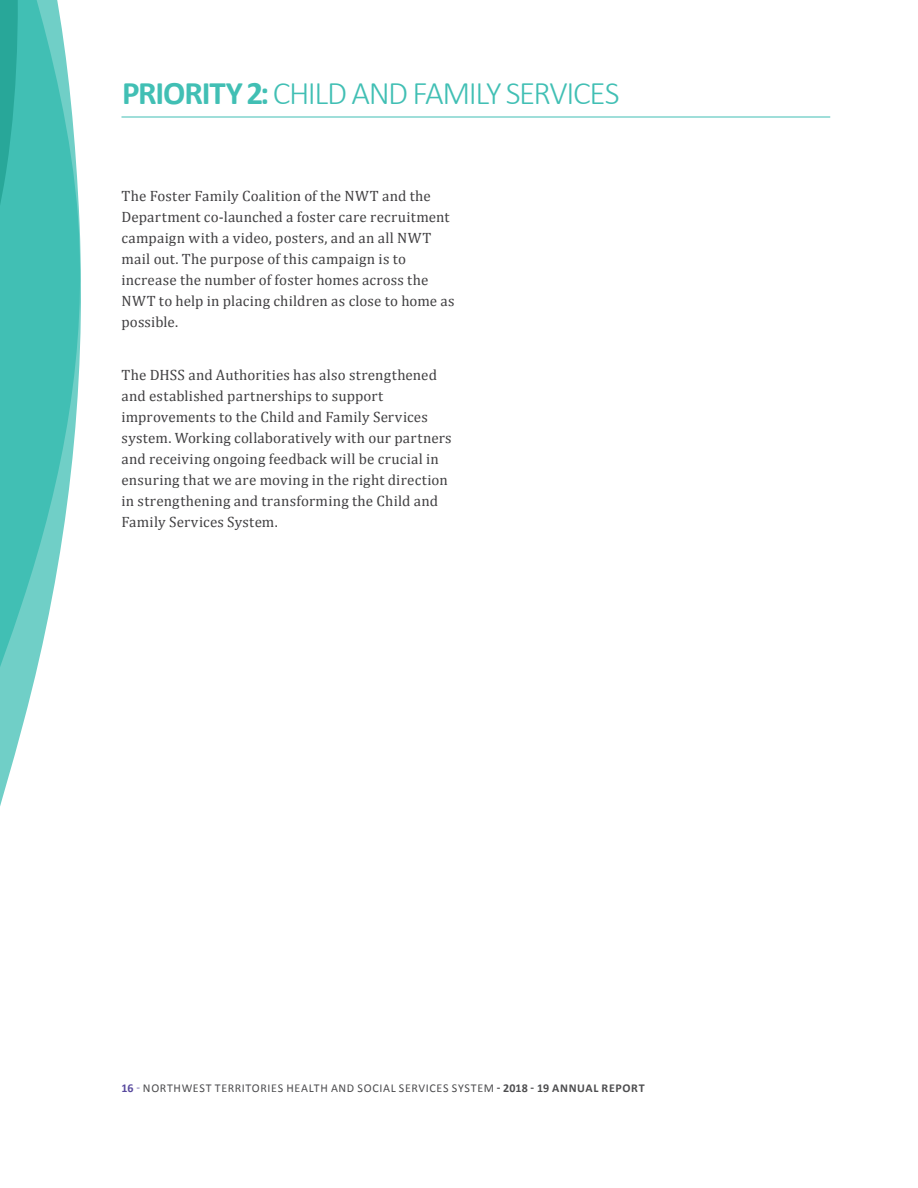
<style>
.page{position:relative;width:918px;height:1188px;background:#fff}
.page>*{position:absolute;margin:0;border:0;box-sizing:border-box;transform-origin:0 0}
.t1{font:300 33px "Calibri";letter-spacing:-.045em;color:#41bfb4}
.t2{font:15px/21px "Cambria";letter-spacing:.01em;color:#414042}
.t3{font:12px "Calibri";letter-spacing:.055em;color:#4d4d4f}
.s1{font-weight:700}
.s2{font-weight:700;color:#57489d}
.s3{color:#6b5da8}
</style>
<div class="page">
<hr style="left:122px;top:117px;width:708px;height:1px;background:#41bfb4">
<svg style="left:0;top:705px;width:28px;height:101px"></svg>
<svg style="left:0;top:0;width:81px;height:705px;fill:#41bfb4"></svg>
<svg style="left:0;top:0;width:20px;height:667px;background:#3ebbaf"></svg>
<h1 class="t1" style="left:122px;top:73px;width:499px"><span class="s1">PRIORITY 2:</span> CHILD AND FAMILY SERVICES</h1>
<p class="t2" style="left:122px;top:185px;width:335px">The Foster Family Coalition of the NWT and the Department co-launched a foster care recruitment campaign with a video, posters, and an all NWT mail out. The purpose of this campaign is to increase the number of foster homes across the NWT to help in placing children as close to home as possible.</p>
<p class="t2" style="left:122px;top:365px;width:332px">The DHSS and Authorities has also strengthened and established partnerships to support improvements to the Child and Family Services system. Working collaboratively with our partners and receiving ongoing feedback will be crucial in ensuring that we are moving in the right direction in strengthening and transforming the Child and Family Services System.</p>
<p class="t3" style="left:122px;top:1080px;width:525px"><span class="s2">16</span> <span class="s3">-</span> NORTHWEST TERRITORIES HEALTH AND SOCIAL SERVICES SYSTEM <span class="s1">- 2018 - 19 ANNUAL REPORT</span></p>
</div>
